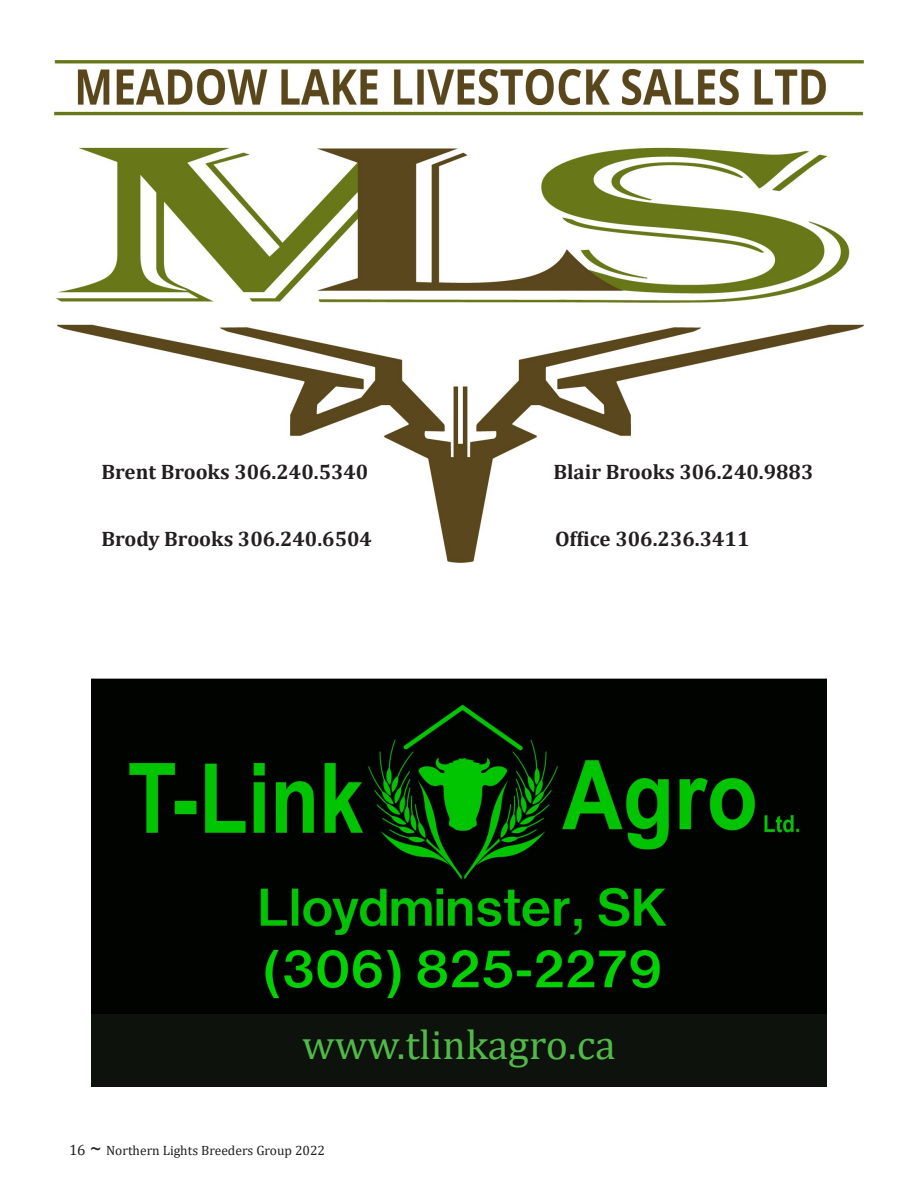
<style>
.page{position:relative;width:918px;height:1188px;background:#fff}
.page>*{position:absolute;margin:0;border:0;box-sizing:border-box;transform-origin:0 0}
.t1{font:42px "Cambria";color:#51b948}
.t2{font:700 21px "Cambria";color:#231f20}
.t3{font:13.5px "Cambria";color:#231f20}
.s1{font-size:15px}
.s2{font-family:"Arial";font-size:18px}
</style>
<div class="page">
<img style="left:54px;top:60px;width:810px;height:503px">
<img style="left:91px;top:678px;width:736px;height:336px">
<div style="left:91px;top:1014px;width:736px;height:72px;background:#0d120c"></div>
<p class="t2" style="left:102px;top:457px;width:268px">Brent Brooks 306.240.5340</p>
<p class="t2" style="left:102px;top:524px;width:272px">Brody Brooks 306.240.6504</p>
<p class="t2" style="left:554px;top:457px;width:262px">Blair Brooks 306.240.9883</p>
<p class="t2" style="left:555px;top:524px;width:196px">Office 306.236.3411</p>
<p class="t1" style="left:302px;top:1020px;width:315px">www.tlinkagro.ca</p>
<p class="t3" style="left:69px;top:1142px;width:258px"><span class="s1">16</span> <span class="s2">~</span> Northern Lights Breeders Group 2022</p>
</div>
